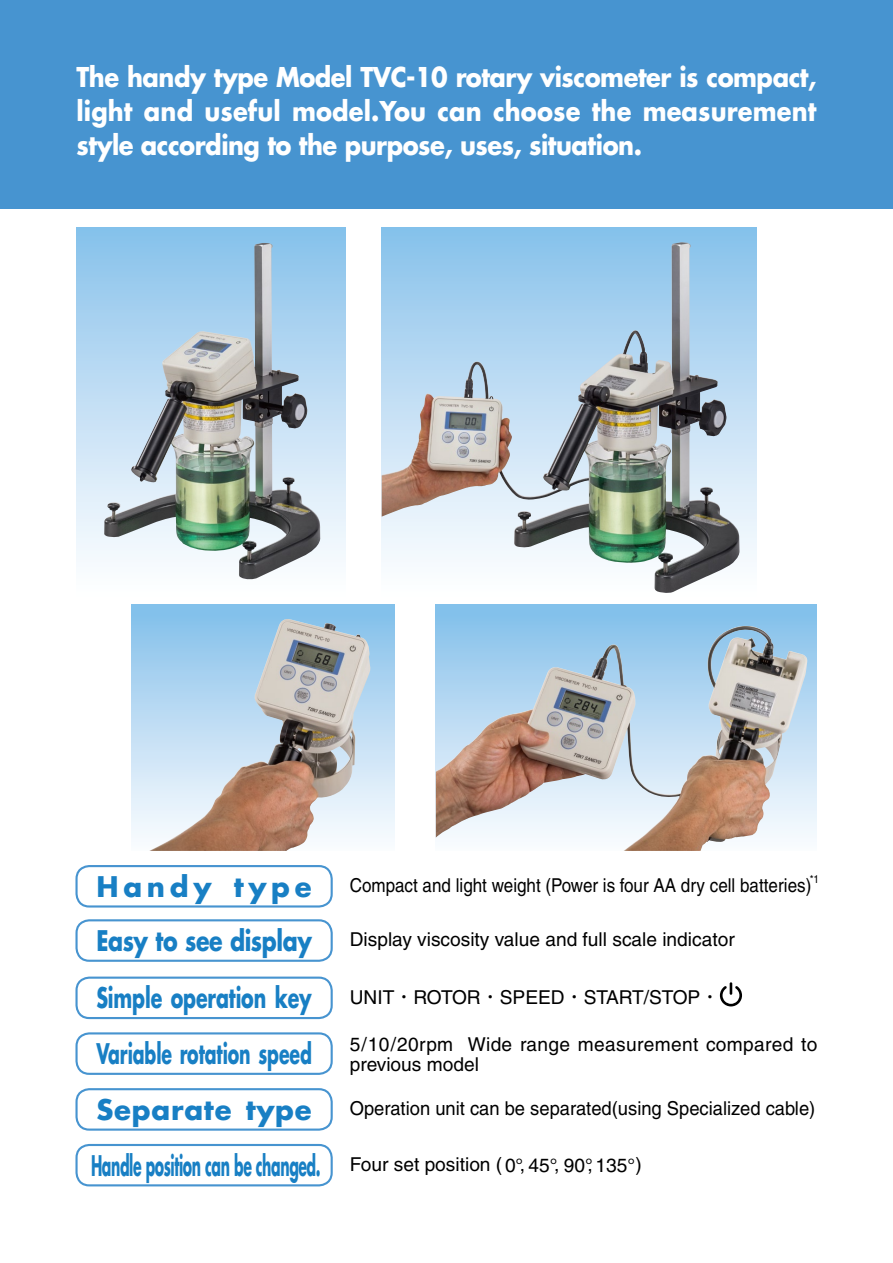
<style>
.page{position:relative;width:893px;height:1263px;background:#fff}
.page>*{position:absolute;margin:0;border:0;box-sizing:border-box;transform-origin:0 0}
.t1{font:700 27.6px/55.8px "Futura";letter-spacing:-.01em;color:#187fc4;scale:.69 1}
.t2{font:700 27.6px "Futura";letter-spacing:-.01em;color:#187fc4;scale:.8 1}
.t3{font:700 27.6px "Futura";letter-spacing:.17em;color:#187fc4}
.t4{font:700 26.55px/34px "Futura";letter-spacing:-.02em;color:#fff;text-align:justify;scale:.91 1}
.t5{font:19.2px "Helvetica";color:#000}
.t6{font:19.2px/20.2px "Helvetica";letter-spacing:.02em;color:#000}
.t7{font:19.2px "Helvetica";color:#000;scale:.89 1}
.t8{font:19.2px "Helvetica";color:#000;scale:.96 1}
.t9{font:11.1px "Helvetica";color:#000;scale:.89 1}
.s1{font-family:"Shin Go Pro"}
</style>
<div class="page">
<div style="left:0;top:0;width:893px;height:208px;background:#4794d0"></div>
<div style="left:77px;top:228px;width:268px;height:373px;background:linear-gradient(to bottom,#88c2eb,#fff)"></div>
<img style="left:104px;top:243px;width:217px;height:337px">
<svg style="left:382px;top:228px;width:374px;height:365px"></svg>
<img style="left:413px;top:243px;width:266px;height:254px">
<div style="left:131px;top:604px;width:263px;height:247px;background:linear-gradient(to bottom,#82bfea,#fefdff)"></div>
<img style="left:149px;top:619px;width:222px;height:232px">
<svg style="left:436px;top:604px;width:380px;height:235px;background:#a7bccb"></svg>
<img style="left:436px;top:628px;width:296px;height:223px">
<div style="left:75px;top:865px;width:258px;height:42px;border:2px solid #4794d0;border-radius:13px"></div>
<div style="left:75px;top:1032px;width:258px;height:43px;border:2px solid #4794d0;border-radius:13px"></div>
<div style="left:75px;top:1088px;width:258px;height:43px;border:2px solid #4794d0;border-radius:13px"></div>
<div style="left:75px;top:1144px;width:258px;height:42px;border:2px solid #4794d0;border-radius:13px"></div>
<div style="left:75px;top:919px;width:258px;height:43px;border:2px solid #4794d0;border-radius:13px"></div>
<div style="left:75px;top:976px;width:258px;height:43px;border:2px solid #4794d0;border-radius:13px"></div>
<svg style="left:720px;top:982px;width:22px;height:24px"></svg>
<p class="t4" style="left:77px;top:59px;width:815px">The handy type Model TVC-10 rotary viscometer is compact, light and useful model.You can choose the measurement style according to the purpose, uses, situation.</p>
<p class="t3" style="left:96px;top:867px;width:217px">Handy type</p>
<p class="t2" style="left:96px;top:921px;width:271px">Easy to see display</p>
<p class="t1" style="left:91px;top:969px;width:334px">Simple operation key<br>Variable rotation speed<br>Separate type<br>Handle position can be changed.</p>
<p class="t7" style="left:350px;top:874px;width:520px">Compact and light weight (Power is four AA dry cell batteries)</p>
<p class="t9" style="left:810px;top:872px;width:12px">*1</p>
<p class="t5" style="left:350px;top:928px;width:386px">Display viscosity value and full scale indicator</p>
<p class="t5" style="left:350px;top:986px;width:371px">UNIT<span class="s1">・</span>ROTOR<span class="s1">・</span>SPEED<span class="s1">・</span>START/STOP<span class="s1">・</span></p>
<p class="t6" style="left:350px;top:1034px;width:469px">5/10/20rpm Wide range measurement compared to previous model</p>
<p class="t8" style="left:350px;top:1097px;width:486px">Operation unit can be separated(using Specialized cable)</p>
<p class="t5" style="left:350px;top:1153px;width:294px">Four set position ( 0°, 45°, 90°, 135°)</p>
</div>
